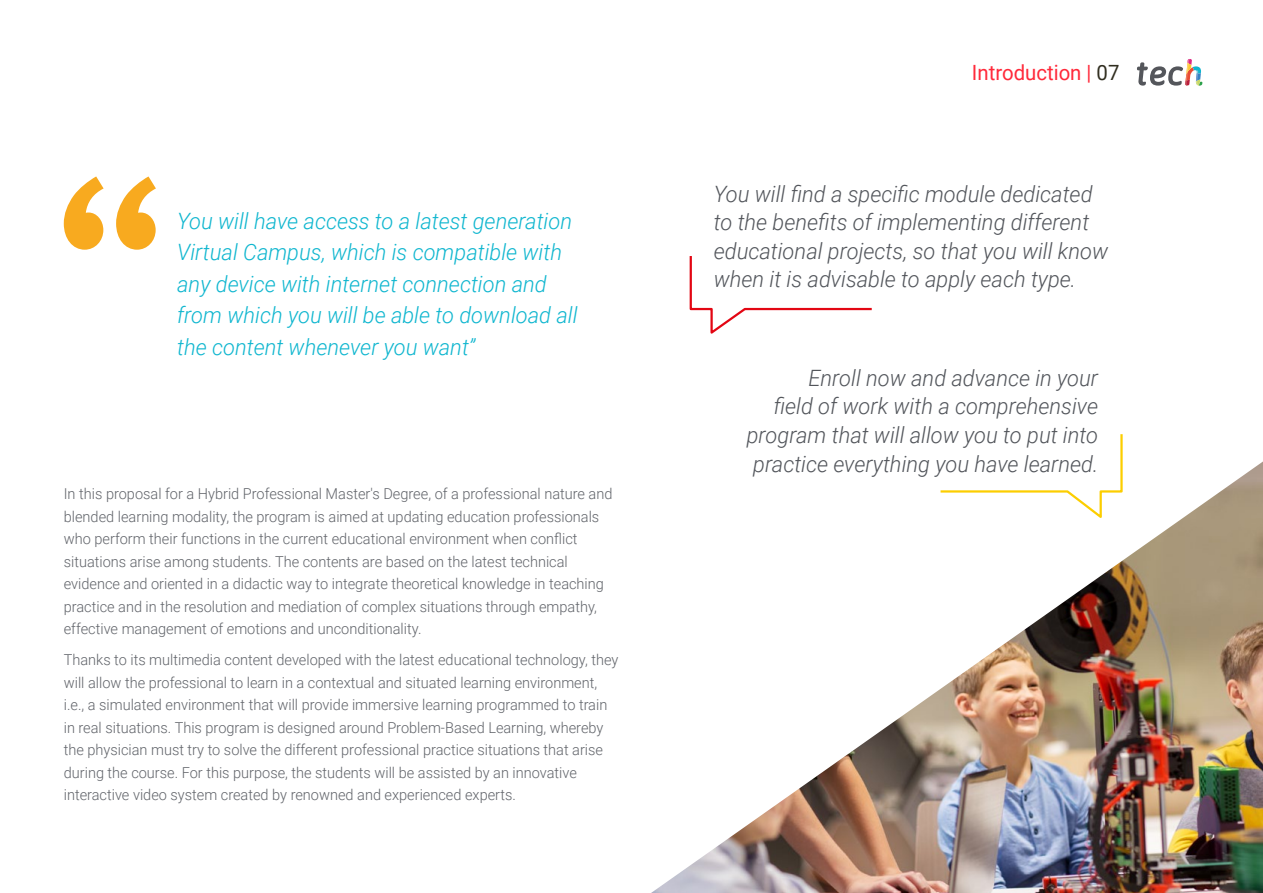
<style>
.page{position:relative;width:1263px;height:893px;background:#fff}
.page>*{position:absolute;margin:0;border:0;box-sizing:border-box;transform-origin:0 0}
.t1{font:italic 300 22.5px/28.5px "Roboto";color:#52555b}
.t2{font:italic 300 22.5px/31.5px "Roboto";color:#0fb6cf}
.t3{font:21px "Roboto";color:#ff293a}
.t4{font:300 15px/22.5px "Roboto";color:#61646a}
.s1{color:#312e20}
</style>
<div class="page">
<svg style="left:64px;top:176px;width:92px;height:74px"></svg>
<svg style="left:1137px;top:59px;width:65px;height:27px"></svg>
<svg style="left:689px;top:256px;width:183px;height:78px"></svg>
<svg style="left:1120px;top:434px;width:3px;height:27px"></svg>
<img style="left:651px;top:461px;width:612px;height:432px">
<h1 class="t2" style="left:177px;top:204px;width:402px">You will have access to a latest generation Virtual Campus, which is compatible with any device with internet connection and from which you will be able to download all the content whenever you want”</h1>
<p class="t4" style="left:64px;top:482px;width:550px">In this proposal for a Hybrid Professional Master's Degree, of a professional nature and blended learning modality, the program is aimed at updating education professionals who perform their functions in the current educational environment when conflict situations arise among students. The contents are based on the latest technical evidence and oriented in a didactic way to integrate theoretical knowledge in teaching practice and in the resolution and mediation of complex situations through empathy, effective management of emotions and unconditionality.</p>
<p class="t4" style="left:64px;top:648px;width:556px">Thanks to its multimedia content developed with the latest educational technology, they will allow the professional to learn in a contextual and situated learning environment, i.e., a simulated environment that will provide immersive learning programmed to train in real situations. This program is designed around Problem-Based Learning, whereby the physician must try to solve the different professional practice situations that arise during the course. For this purpose, the students will be assisted by an innovative interactive video system created by renowned and experienced experts.</p>
<h2 class="t3" style="left:972px;top:57px;width:149px">Introduction | <span class="s1">07</span></h2>
<h1 class="t1" style="left:714px;top:179px;width:396px">You will find a specific module dedicated to the benefits of implementing different educational projects, so that you will know when it is advisable to apply each type.</h1>
<h1 class="t1" style="left:747px;top:363px;width:353px;text-align:right">Enroll now and advance in your<br>field of work with a comprehensive program that will allow you to put into practice everything you have learned.</h1>
</div>
